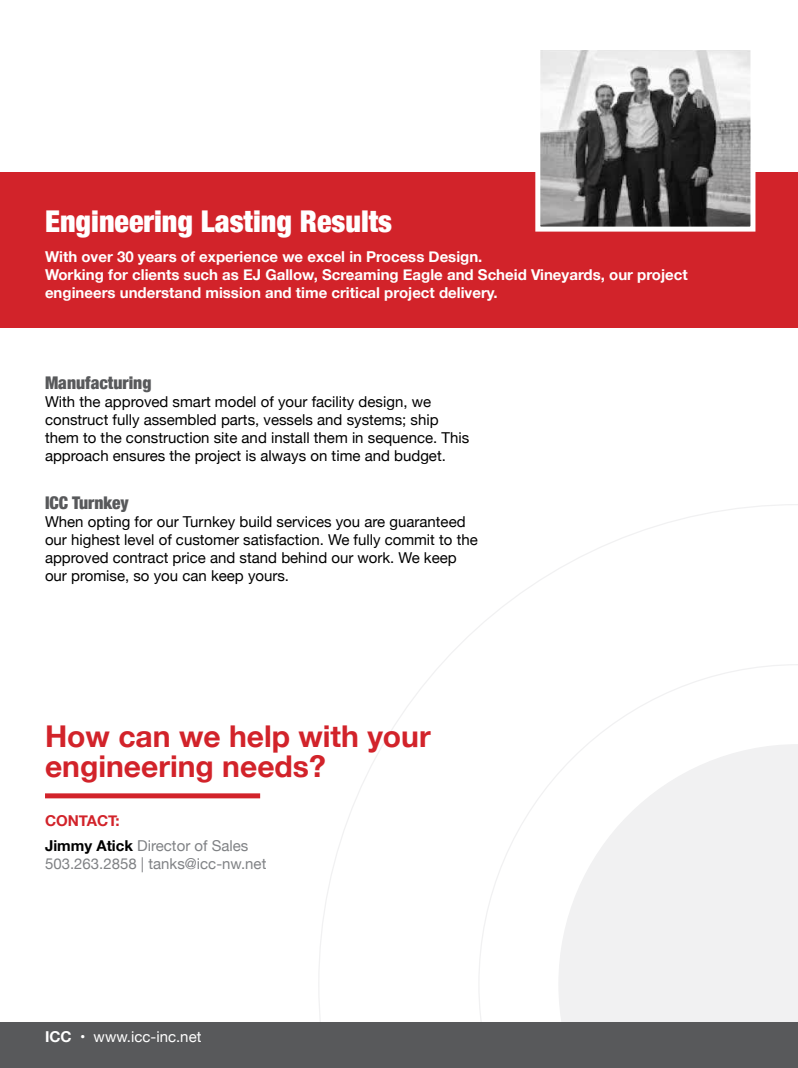
<style>
.page{position:relative;width:798px;height:1068px;background:#fff}
.page>*{position:absolute;margin:0;border:0;box-sizing:border-box;transform-origin:0 0}
.t1{font:700 30px/30px "Helvetica Neue";color:#d2232a}
.t2{font:900 condensed 30px "Helvetica Neue";color:#fff}
.t3{font:900 condensed 17.5px "Helvetica Neue";color:#58595b}
.t4{font:15px/18px "Helvetica Neue";color:#000}
.t5{font:700 15px/18px "Helvetica Neue";color:#fff}
.t6{font:15px/25px "Helvetica Neue";color:#808285}
.t7{font:15px "Helvetica Neue";color:#fff}
.s1{font-weight:700;color:#d2232a}
.s2{font-weight:700;color:#000}
.s3{font-weight:700}
</style>
<div class="page">
<svg style="left:318px;top:504px;width:480px;height:518px"></svg>
<div style="left:0;top:172px;width:798px;height:156px;background:#d2232a"></div>
<div style="left:45px;top:793px;width:215px;height:5px;background:#d2232a"></div>
<img style="left:541px;top:51px;width:208px;height:175px">
<div style="left:535px;top:45px;width:220px;height:187px;border:5px solid #fff"></div>
<div style="left:0;top:1022px;width:798px;height:46px;background:#58595b"></div>
<h1 class="t2" style="left:45px;top:196px;width:348px">Engineering Lasting Results</h1>
<p class="t5" style="left:45px;top:248px;width:644px">With over 30 years of experience we excel in Process Design.<br>Working for clients such as EJ Gallow, Screaming Eagle and Scheid Vineyards, our project engineers understand mission and time critical project delivery.</p>
<p class="t3" style="left:45px;top:368px;width:108px">Manufacturing</p>
<p class="t4" style="left:45px;top:393px;width:426px">With the approved smart model of your facility design, we construct fully assembled parts, vessels and systems; ship them to the construction site and install them in sequence. This approach ensures the project is always on time and budget.</p>
<p class="t3" style="left:45px;top:488px;width:85px">ICC Turnkey</p>
<p class="t4" style="left:45px;top:513px;width:434px">When opting for our Turnkey build services you are guaranteed our highest level of customer satisfaction. We fully commit to the approved contract price and stand behind our work. We keep our promise, so you can keep yours.</p>
<h1 class="t1" style="left:45px;top:722px;width:387px">How can we help with your engineering needs?</h1>
<p class="t6" style="left:45px;top:808px;width:205px"><span class="s1">CONTACT:<br></span><span class="s2">Jimmy Atick</span> Director of Sales</p>
<p class="t6" style="left:45px;top:851px;width:223px">503.263.2858 | tanks@icc-nw.net</p>
<p class="t7" style="left:45px;top:1025px;width:158px"><span class="s3">ICC</span> • www.icc-inc.net</p>
</div>
